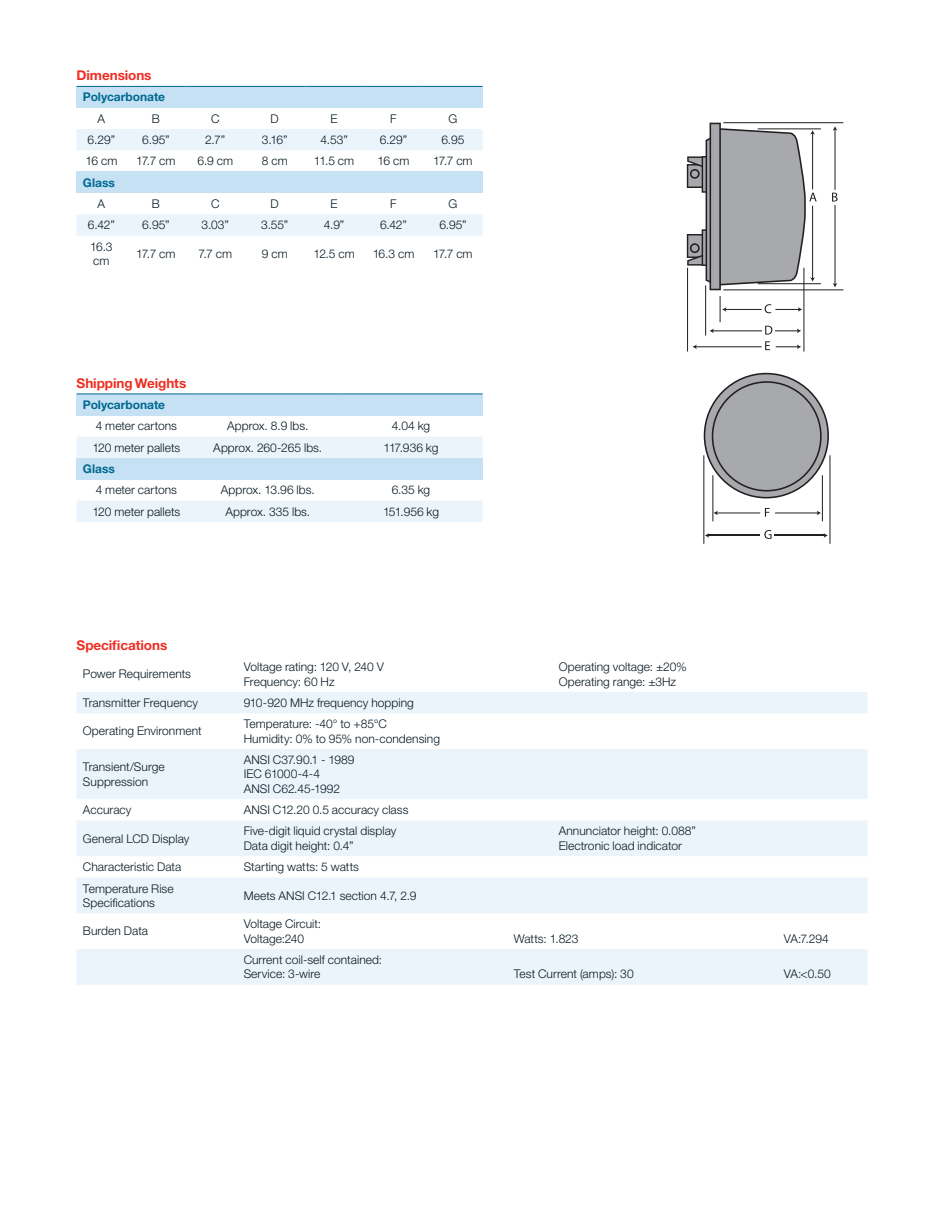
<style>
.page{position:relative;width:944px;height:1214px;background:#fff}
.page>*{position:absolute;margin:0;border:0;box-sizing:border-box;transform-origin:0 0}
.Table_Title{font:700 13.5px "Helvetica Neue LT Std";letter-spacing:-.005em;color:#ee2e22}
.Table_Body{font:300 12px/14.4px "Helvetica Neue LT Std";letter-spacing:.005em;color:#071822}
.Table_2_Header{font:700 12px "Helvetica Neue LT Std";letter-spacing:-.005em;color:#006991}
</style>
<div class="page">
<svg style="left:703px;top:373px;width:126px;height:125px"></svg>
<hr style="left:723px;top:289px;width:120px;height:1px;background:#231f20">
<hr style="left:757px;top:283px;width:63px;height:1px;background:#231f20">
<hr style="left:757px;top:128px;width:63px;height:1px;background:#231f20">
<hr style="left:723px;top:122px;width:120px;height:1px;background:#231f20">
<hr style="left:834px;top:205px;width:1px;height:79px;background:#231f20">
<hr style="left:834px;top:129px;width:1px;height:61px;background:#231f20">
<svg style="left:832px;top:283px;width:5px;height:4px"></svg>
<svg style="left:833px;top:126px;width:4px;height:4px"></svg>
<svg style="left:686px;top:123px;width:130px;height:167px"></svg>
<svg style="left:832px;top:193px;width:5px;height:8px"></svg>
<hr style="left:803px;top:268px;width:1px;height:83px;background:#231f20">
<hr style="left:687px;top:268px;width:1px;height:83px;background:#231f20">
<hr style="left:705px;top:285px;width:1px;height:50px;background:#231f20">
<hr style="left:725px;top:309px;width:36px;height:1px;background:#231f20">
<svg style="left:764px;top:304px;width:38px;height:9px"></svg>
<svg style="left:719px;top:296px;width:7px;height:26px"></svg>
<hr style="left:712px;top:330px;width:50px;height:1px;background:#231f20">
<svg style="left:765px;top:326px;width:36px;height:8px"></svg>
<hr style="left:695px;top:346px;width:66px;height:1px;background:#231f20">
<svg style="left:765px;top:341px;width:36px;height:9px"></svg>
<hr style="left:703px;top:455px;width:1px;height:89px;background:#231f20">
<hr style="left:712px;top:475px;width:1px;height:46px;background:#231f20">
<hr style="left:716px;top:512px;width:44px;height:1px;background:#231f20">
<svg style="left:713px;top:510px;width:4px;height:5px"></svg>
<hr style="left:707px;top:535px;width:52px;height:1px;background:#231f20">
<svg style="left:704px;top:533px;width:5px;height:5px"></svg>
<svg style="left:765px;top:508px;width:4px;height:9px"></svg>
<svg style="left:764px;top:530px;width:7px;height:9px"></svg>
<hr style="left:829px;top:455px;width:1px;height:89px;background:#231f20">
<hr style="left:821px;top:475px;width:1px;height:46px;background:#231f20">
<hr style="left:775px;top:512px;width:43px;height:1px;background:#231f20">
<svg style="left:816px;top:511px;width:5px;height:4px"></svg>
<hr style="left:774px;top:535px;width:50px;height:1px;background:#231f20">
<svg style="left:823px;top:533px;width:5px;height:5px"></svg>
<div style="left:77px;top:86px;width:405px;height:22px;background:#c5e1f3"></div>
<div style="left:77px;top:129px;width:405px;height:21px;background:#ebf4fb"></div>
<hr style="left:77px;top:86px;width:49px;height:1px;background:#006991">
<hr style="left:126px;top:86px;width:60px;height:1px;background:#006991">
<hr style="left:186px;top:86px;width:59px;height:1px;background:#006991">
<hr style="left:245px;top:86px;width:59px;height:1px;background:#006991">
<hr style="left:304px;top:86px;width:60px;height:1px;background:#006991">
<hr style="left:364px;top:86px;width:59px;height:1px;background:#006991">
<hr style="left:423px;top:86px;width:59px;height:1px;background:#006991">
<div style="left:77px;top:394px;width:405px;height:21px;background:#c5e1f3"></div>
<div style="left:77px;top:437px;width:405px;height:21px;background:#ebf4fb"></div>
<hr style="left:77px;top:394px;width:119px;height:1px;background:#006991">
<hr style="left:196px;top:394px;width:143px;height:1px;background:#006991">
<hr style="left:339px;top:394px;width:143px;height:1px;background:#006991">
<div style="left:77px;top:458px;width:405px;height:21px;background:#c5e1f3"></div>
<div style="left:77px;top:501px;width:405px;height:21px;background:#ebf4fb"></div>
<div style="left:77px;top:172px;width:405px;height:21px;background:#c5e1f3"></div>
<div style="left:77px;top:214px;width:405px;height:22px;background:#ebf4fb"></div>
<svg style="left:77px;top:692px;width:790px;height:292px;fill:#ebf4fb"></svg>
<p class="Table_Title" style="left:77px;top:67px;width:76px">Dimensions</p>
<p class="Table_2_Header" style="left:83px;top:90px;width:84px">Polycarbonate</p>
<p class="Table_Body" style="left:98px;top:111px;width:9px">A</p>
<p class="Table_Body" style="left:152px;top:111px;width:10px">B</p>
<p class="Table_Body" style="left:211px;top:111px;width:10px">C</p>
<p class="Table_Body" style="left:270px;top:111px;width:10px">D</p>
<p class="Table_Body" style="left:330px;top:111px;width:9px">E</p>
<p class="Table_Body" style="left:390px;top:111px;width:8px">F</p>
<p class="Table_Body" style="left:448px;top:111px;width:10px">G</p>
<p class="Table_Body" style="left:88px;top:132px;width:29px">6.29”</p>
<p class="Table_Body" style="left:142px;top:132px;width:29px">6.95”</p>
<p class="Table_Body" style="left:205px;top:132px;width:21px">2.7”</p>
<p class="Table_Body" style="left:262px;top:132px;width:27px">3.16”</p>
<p class="Table_Body" style="left:320px;top:132px;width:29px">4.53”</p>
<p class="Table_Body" style="left:380px;top:132px;width:29px">6.29”</p>
<p class="Table_Body" style="left:441px;top:132px;width:25px">6.95</p>
<p class="Table_Body" style="left:85px;top:154px;width:33px">16 cm</p>
<p class="Table_Body" style="left:136px;top:154px;width:41px">17.7 cm</p>
<p class="Table_Body" style="left:197px;top:154px;width:37px">6.9 cm</p>
<p class="Table_Body" style="left:262px;top:154px;width:27px">8 cm</p>
<p class="Table_Body" style="left:314px;top:154px;width:42px">11.5 cm</p>
<p class="Table_Body" style="left:377px;top:154px;width:33px">16 cm</p>
<p class="Table_Body" style="left:433px;top:154px;width:41px">17.7 cm</p>
<p class="Table_2_Header" style="left:83px;top:175px;width:33px">Glass</p>
<p class="Table_Body" style="left:98px;top:196px;width:9px">A</p>
<p class="Table_Body" style="left:152px;top:196px;width:10px">B</p>
<p class="Table_Body" style="left:211px;top:196px;width:10px">C</p>
<p class="Table_Body" style="left:270px;top:196px;width:10px">D</p>
<p class="Table_Body" style="left:330px;top:196px;width:9px">E</p>
<p class="Table_Body" style="left:390px;top:196px;width:8px">F</p>
<p class="Table_Body" style="left:448px;top:196px;width:10px">G</p>
<p class="Table_Body" style="left:88px;top:218px;width:29px">6.42”</p>
<p class="Table_Body" style="left:142px;top:218px;width:29px">6.95”</p>
<p class="Table_Body" style="left:201px;top:218px;width:29px">3.03”</p>
<p class="Table_Body" style="left:261px;top:218px;width:29px">3.55”</p>
<p class="Table_Body" style="left:324px;top:218px;width:22px">4.9”</p>
<p class="Table_Body" style="left:380px;top:218px;width:29px">6.42”</p>
<p class="Table_Body" style="left:439px;top:218px;width:29px">6.95”</p>
<p class="Table_Body" style="left:90px;top:239px;width:24px">16.3 cm</p>
<p class="Table_Body" style="left:136px;top:246px;width:41px">17.7 cm</p>
<p class="Table_Body" style="left:198px;top:246px;width:35px">7.7 cm</p>
<p class="Table_Body" style="left:262px;top:246px;width:27px">9 cm</p>
<p class="Table_Body" style="left:313px;top:246px;width:43px">12.5 cm</p>
<p class="Table_Body" style="left:372px;top:246px;width:43px">16.3 cm</p>
<p class="Table_Body" style="left:433px;top:246px;width:41px">17.7 cm</p>
<p class="Table_Title" style="left:77px;top:374px;width:111px">Shipping Weights</p>
<p class="Table_2_Header" style="left:83px;top:397px;width:84px">Polycarbonate</p>
<p class="Table_Body" style="left:96px;top:418px;width:83px">4 meter cartons</p>
<p class="Table_Body" style="left:227px;top:418px;width:83px">Approx. 8.9 lbs.</p>
<p class="Table_Body" style="left:392px;top:418px;width:40px">4.04 kg</p>
<p class="Table_Body" style="left:92px;top:440px;width:89px">120 meter pallets</p>
<p class="Table_Body" style="left:213px;top:440px;width:110px">Approx. 260-265 lbs.</p>
<p class="Table_Body" style="left:383px;top:440px;width:56px">117.936 kg</p>
<p class="Table_2_Header" style="left:83px;top:461px;width:33px">Glass</p>
<p class="Table_Body" style="left:96px;top:482px;width:83px">4 meter cartons</p>
<p class="Table_Body" style="left:221px;top:482px;width:95px">Approx. 13.96 lbs.</p>
<p class="Table_Body" style="left:392px;top:482px;width:40px">6.35 kg</p>
<p class="Table_Body" style="left:92px;top:504px;width:89px">120 meter pallets</p>
<p class="Table_Body" style="left:225px;top:504px;width:86px">Approx. 335 lbs.</p>
<p class="Table_Body" style="left:383px;top:504px;width:58px">151.956 kg</p>
<p class="Table_Title" style="left:77px;top:637px;width:92px">Specifications</p>
<p class="Table_Body" style="left:83px;top:666px;width:110px">Power Requirements</p>
<p class="Table_Body" style="left:244px;top:659px;width:142px">Voltage rating: 120 V, 240 V</p>
<p class="Table_Body" style="left:244px;top:674px;width:92px">Frequency: 60 Hz</p>
<p class="Table_Body" style="left:83px;top:695px;width:117px">Transmitter Frequency</p>
<p class="Table_Body" style="left:244px;top:695px;width:172px">910-920 MHz frequency hopping</p>
<p class="Table_Body" style="left:83px;top:723px;width:120px">Operating Environment</p>
<p class="Table_Body" style="left:244px;top:716px;width:145px">Temperature: -40° to +85°C</p>
<p class="Table_Body" style="left:244px;top:731px;width:198px">Humidity: 0% to 95% non-condensing</p>
<p class="Table_Body" style="left:83px;top:759px;width:83px">Transient/Surge<br>Suppression</p>
<p class="Table_Body" style="left:244px;top:752px;width:112px">ANSI C37.90.1 - 1989</p>
<p class="Table_Body" style="left:244px;top:766px;width:78px">IEC 61000-4-4</p>
<p class="Table_Body" style="left:244px;top:781px;width:98px">ANSI C62.45-1992</p>
<p class="Table_Body" style="left:83px;top:802px;width:50px">Accuracy</p>
<p class="Table_Body" style="left:244px;top:802px;width:166px">ANSI C12.20 0.5 accuracy class</p>
<p class="Table_Body" style="left:83px;top:831px;width:108px">General LCD Display</p>
<p class="Table_Body" style="left:244px;top:823px;width:154px">Five-digit liquid crystal display</p>
<p class="Table_Body" style="left:244px;top:838px;width:111px">Data digit height: 0.4”</p>
<p class="Table_Body" style="left:558px;top:659px;width:130px">Operating voltage: ±20%</p>
<p class="Table_Body" style="left:558px;top:674px;width:119px">Operating range: ±3Hz</p>
<p class="Table_Body" style="left:558px;top:823px;width:139px">Annunciator height: 0.088”</p>
<p class="Table_Body" style="left:558px;top:838px;width:125px">Electronic load indicator</p>
<p class="Table_Body" style="left:83px;top:859px;width:100px">Characteristic Data</p>
<p class="Table_Body" style="left:244px;top:859px;width:117px">Starting watts: 5 watts</p>
<p class="Table_Body" style="left:83px;top:880px;width:92px">Temperature Rise<br>Specifications</p>
<p class="Table_Body" style="left:244px;top:888px;width:174px">Meets ANSI C12.1 section 4.7, 2.9</p>
<p class="Table_Body" style="left:83px;top:923px;width:67px">Burden Data</p>
<p class="Table_Body" style="left:244px;top:916px;width:79px">Voltage Circuit:</p>
<p class="Table_Body" style="left:244px;top:931px;width:62px">Voltage:240</p>
<p class="Table_Body" style="left:514px;top:931px;width:66px">Watts: 1.823</p>
<p class="Table_Body" style="left:784px;top:931px;width:46px">VA:7.294</p>
<p class="Table_Body" style="left:244px;top:952px;width:140px">Current coil-self contained:</p>
<p class="Table_Body" style="left:244px;top:966px;width:78px">Service: 3-wire</p>
<p class="Table_Body" style="left:514px;top:966px;width:121px">Test Current (amps): 30</p>
<p class="Table_Body" style="left:784px;top:966px;width:48px">VA:&lt;0.50</p>
</div>
